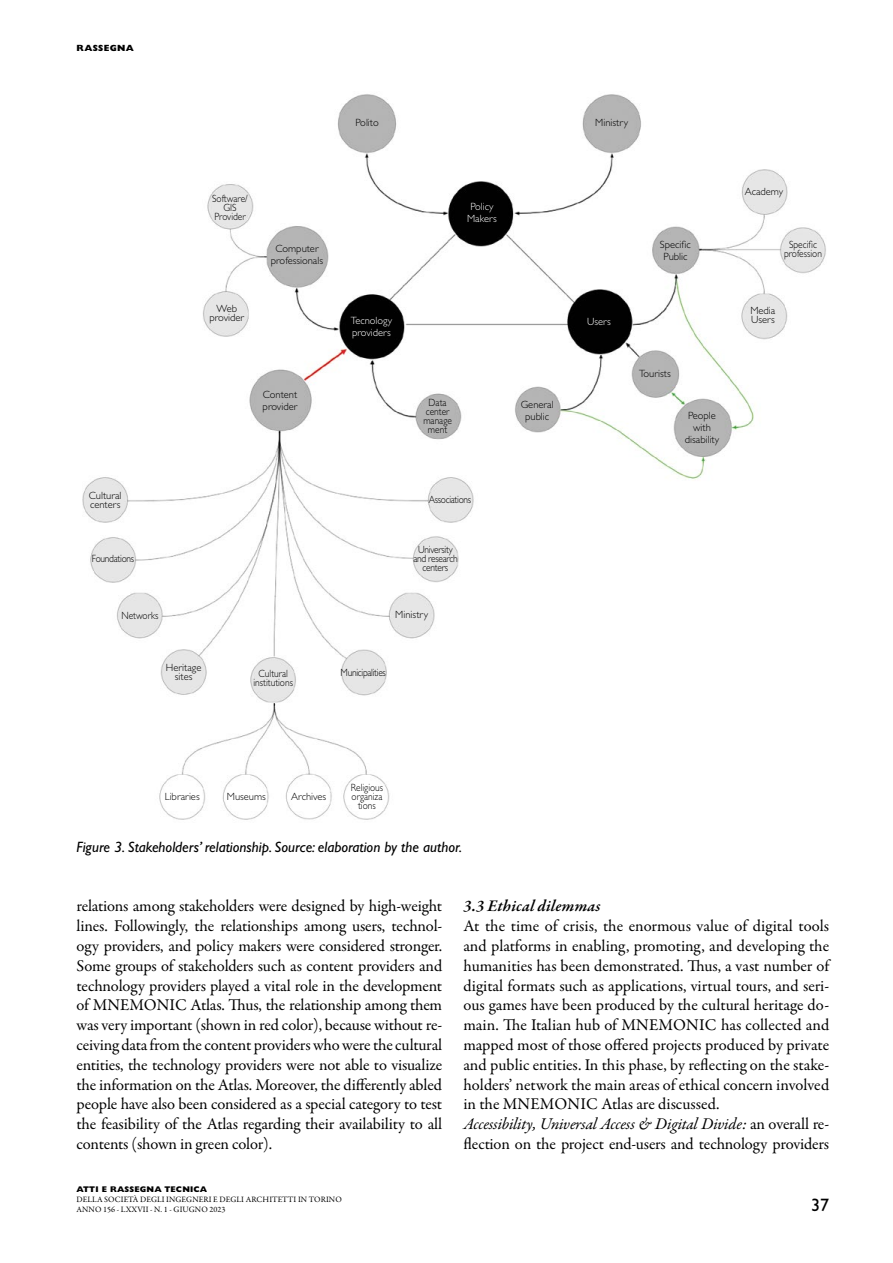
<style>
.page{position:relative;width:893px;height:1263px;background:#fff}
.page>*{position:absolute;margin:0;border:0;box-sizing:border-box;transform-origin:0 0}
.t1{font:18px "Gill Sans Std";color:#000}
.t2{font:16.5px/19.8px "Garamond Premr Pro";letter-spacing:-.005em;color:#000;text-align:justify}
.t3{font:italic 600 16.5px "Garamond Premr Pro";letter-spacing:.01em;color:#000}
.t4{font:italic 15px "Gill Sans Std";color:#000}
.t5{font:300 10.5px/12px "Gill Sans Std";color:#000;text-align:center}
.t6{font:300 10.5px/9px "Gill Sans Std";color:#000;text-align:center;scale:.9 1}
.t7{font:300 10.5px/9px "Gill Sans Std";letter-spacing:-.03em;color:#000;text-align:center;scale:.9 1}
.t8{font:300 10.5px/12px "Gill Sans Std";color:#fff;text-align:center}
.t9{font:800 9px "Gill Sans Std";letter-spacing:.035em;color:#000}
.t10{font:8.25px/9.9px "Garamond Premr Pro";letter-spacing:.01em;color:#000}
.t11{font:800 8.25px "Gill Sans Std";letter-spacing:.025em;color:#000}
.s1{font-style:italic}
</style>
<div class="page">
<img style="left:82px;top:94px;width:744px;height:726px">
<p class="t9" style="left:77px;top:43px;width:59px">RASSEGNA</p>
<p class="t6" style="left:212px;top:194px;width:41px">Software/<br>GIS<br>Provider</p>
<p class="t5" style="left:209px;top:304px;width:36px;line-height:9px">Web provider</p>
<p class="t5" style="left:271px;top:243px;width:54px">Computer professionals</p>
<p class="t5" style="left:263px;top:389px;width:36px;text-align:left">Content provider</p>
<p class="t5" style="left:355px;top:117px;width:25px">Polito</p>
<p class="t5" style="left:595px;top:117px;width:34px">Ministry</p>
<p class="t8" style="left:467px;top:201px;width:31px">Policy<br>Makers</p>
<p class="t5" style="left:660px;top:238px;width:33px">Specific<br>Public</p>
<p class="t5" style="left:745px;top:186px;width:40px">Academy</p>
<p class="t6" style="left:784px;top:240px;width:44px">Specific profession</p>
<p class="t5" style="left:750px;top:305px;width:27px">Media</p>
<p class="t8" style="left:351px;top:315px;width:43px">Tecnology</p>
<p class="t8" style="left:587px;top:316px;width:25px">Users</p>
<p class="t5" style="left:751px;top:314px;width:25px">Users</p>
<p class="t8" style="left:352px;top:327px;width:40px">providers</p>
<p class="t6" style="left:423px;top:399px;width:33px">Data center manage ment</p>
<p class="t5" style="left:521px;top:398px;width:34px">General public</p>
<p class="t5" style="left:639px;top:368px;width:33px">Tourists</p>
<p class="t5" style="left:685px;top:410px;width:36px">People with disability</p>
<p class="t5" style="left:89px;top:491px;width:34px;line-height:9px;text-align:left">Cultural centers</p>
<p class="t7" style="left:429px;top:495px;width:49px">Associations</p>
<p class="t7" style="left:92px;top:554px;width:48px">Foundations</p>
<p class="t7" style="left:413px;top:545px;width:51px">University and research centers</p>
<p class="t6" style="left:121px;top:611px;width:43px">Networks</p>
<p class="t5" style="left:395px;top:609px;width:34px">Ministry</p>
<p class="t5" style="left:166px;top:663px;width:37px;line-height:9px">Heritage sites</p>
<p class="t6" style="left:253px;top:669px;width:45px">Cultural institutions</p>
<p class="t7" style="left:341px;top:668px;width:52px">Municipalities</p>
<p class="t5" style="left:165px;top:791px;width:36px">Libraries</p>
<p class="t5" style="left:227px;top:791px;width:41px">Museums</p>
<p class="t5" style="left:291px;top:791px;width:37px">Archives</p>
<p class="t6" style="left:351px;top:783px;width:38px">Religious organiza tions</p>
<p class="t4" style="left:77px;top:838px;width:387px">Figure 3. Stakeholders’ relationship. Source: elaboration by the author.</p>
<p class="t2" style="left:77px;top:897px;width:367px">relations among stakeholders were designed by high-weight lines. Followingly, the relationships among users, technol&shy;ogy providers, and policy makers were considered stronger.<br>Some groups of stakeholders such as content providers and technology providers played a vital role in the development of MNEMONIC Atlas. Thus, the relationship among them was very important (shown in red color), because without re&shy;ceiving data from the content providers who were the cultural entities, the technology providers were not able to visualize the information on the Atlas. Moreover, the differently abled people have also been considered as a special category to test the feasibility of the Atlas regarding their availability to all contents (shown in green color).</p>
<p class="t3" style="left:463px;top:896px;width:139px">3.3 Ethical dilemmas</p>
<p class="t2" style="left:463px;top:916px;width:367px;text-align:left">At the time of crisis, the enormous value of digital tools and platforms in enabling, promoting, and developing the humanities has been demonstrated. Thus, a vast number of digital formats such as applications, virtual tours, and seri&shy;ous games have been produced by the cultural heritage do&shy;main. The Italian hub of MNEMONIC has collected and mapped most of those offered projects produced by private and public entities. In this phase, by reflecting on the stake&shy;holders’ network the main areas of ethical concern involved in the MNEMONIC Atlas are discussed.<br><span class="s1">Accessibility, Universal Access &amp; Digital Divide:</span> an overall re&shy;flection on the project end-users and technology providers</p>
<p class="t11" style="left:77px;top:1184px;width:132px">ATTI E RASSEGNA TECNICA</p>
<p class="t10" style="left:77px;top:1194px;width:267px">DELLA SOCIETÀ DEGLI INGEGNERI E DEGLI ARCHITETTI IN TORINO<br>ANNO 156 - LXXVII - N. 1 - GIUGNO 2023</p>
<p class="t1" style="left:811px;top:1195px;width:19px">37</p>
</div>
